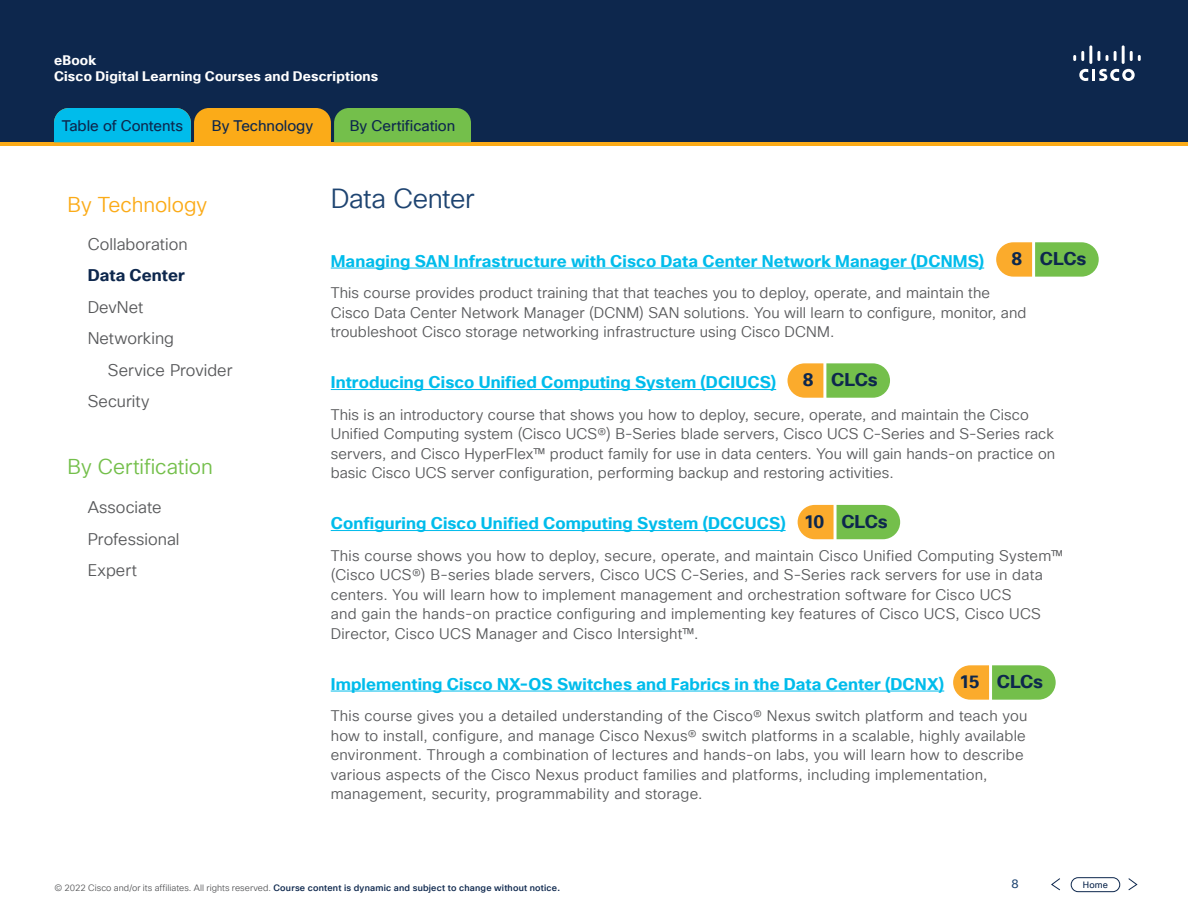
<style>
.page{position:relative;width:1188px;height:918px;background:#fff}
.page>*{position:absolute;margin:0;border:0;box-sizing:border-box;transform-origin:0 0}
.t1{font:27px "Cisco Sans TT Light";letter-spacing:-.02em;color:#1e4471}
.t2{font:21px "Cisco Sans TT Light";color:#74bf4b}
.t3{font:21px "Cisco Sans TT Light";letter-spacing:-.005em;color:#fbab18}
.t4{font:700 18px "Cisco Sans TT";letter-spacing:-.02em;color:#0d274d}
.t5{font:700 16.5px "Cisco Sans TT";letter-spacing:.005em;color:#00bceb}
.t6{font:16.5px/31.5px "Cisco Sans TT Light";color:#58595b}
.t7{font:700 16.5px "Cisco Sans TT";letter-spacing:.005em;color:#0d274d}
.t8{font:15px/19.5px "Cisco Sans TT Light";letter-spacing:.01em;color:#58595b}
.t9{font:15px "Cisco Sans TT";letter-spacing:-.005em;color:#0d274d}
.t10{font:700 13.5px/16.5px "Cisco Sans TT";letter-spacing:.015em;color:#fff}
.t11{font:12px "Cisco Sans TT";color:#1e4471}
.t12{font:500 9px "Cisco Sans TT";letter-spacing:.025em;color:#0d274d}
.t13{font:9px "Cisco Sans TT";color:#0d274d}
.s1{font-family:"Cisco Sans TT Light";font-weight:400;color:#58595b}
</style>
<div class="page">
<div style="left:1071px;top:877px;width:49px;height:15px;border:1px solid #0d274d;border-radius:7px"></div>
<svg style="left:1051px;top:878px;width:9px;height:13px"></svg>
<svg style="left:1128px;top:878px;width:10px;height:13px"></svg>
<div style="left:0;top:0;width:1188px;height:142px;background:#0d274d"></div>
<svg style="left:1079px;top:69px;width:56px;height:12px"></svg>
<svg style="left:1073px;top:51px;width:11px;height:10px"></svg>
<hr style="left:1089px;top:45px;width:3px;height:19px;background:#fff">
<svg style="left:1097px;top:51px;width:3px;height:10px"></svg>
<svg style="left:1106px;top:55px;width:2px;height:6px"></svg>
<svg style="left:1114px;top:51px;width:3px;height:10px"></svg>
<hr style="left:1122px;top:45px;width:3px;height:19px;background:#fff">
<svg style="left:1130px;top:51px;width:11px;height:10px"></svg>
<hr style="left:0;top:142px;width:1188px;height:4px;background:#fbab18">
<hr style="left:331px;top:268px;width:653px;height:1px;background:#00bceb">
<hr style="left:331px;top:389px;width:445px;height:1px;background:#00bceb">
<hr style="left:331px;top:530px;width:455px;height:1px;background:#00bceb">
<hr style="left:331px;top:691px;width:613px;height:1px;background:#00bceb">
<svg style="left:54px;top:108px;width:417px;height:34px;background:#76b26e"></svg>
<svg style="left:996px;top:242px;width:103px;height:35px;background:#aec057"></svg>
<svg style="left:787px;top:363px;width:103px;height:35px;background:#aec057"></svg>
<svg style="left:798px;top:505px;width:102px;height:34px;background:#abbe52"></svg>
<svg style="left:953px;top:665px;width:103px;height:35px;background:#aec057"></svg>
<p class="t10" style="left:54px;top:52px;width:326px">eBook<br>Cisco Digital Learning Courses and Descriptions</p>
<p class="t9" style="left:62px;top:116px;width:123px">Table of Contents</p>
<p class="t9" style="left:72px;top:116px;width:103px">By Technology</p>
<p class="t9" style="left:212px;top:116px;width:103px">By Technology</p>
<p class="t9" style="left:350px;top:116px;width:107px">By Certification</p>
<h2 class="t3" style="left:68px;top:191px;width:141px">By Technology</h2>
<p class="t6" style="left:88px;top:229px;width:101px">Collaboration</p>
<p class="t7" style="left:88px;top:265px;width:98px">Data Center</p>
<p class="t6" style="left:88px;top:292px;width:57px">DevNet</p>
<p class="t6" style="left:88px;top:323px;width:88px">Networking</p>
<p class="t6" style="left:108px;top:355px;width:126px">Service Provider</p>
<p class="t6" style="left:88px;top:386px;width:63px">Security</p>
<h2 class="t2" style="left:68px;top:453px;width:147px">By Certification</h2>
<p class="t6" style="left:88px;top:492px;width:93px">Associate<br>Professional<br>Expert</p>
<h1 class="t1" style="left:331px;top:181px;width:145px">Data Center</h1>
<p class="t4" style="left:1012px;top:247px;width:76px">8 CLCs</p>
<p class="t5" style="left:331px;top:250px;width:655px">Managing SAN Infrastructure with Cisco Data Center Network Manager (DCNMS)</p>
<p class="t8" style="left:331px;top:283px;width:697px">This course provides product training that that teaches you to deploy, operate, and maintain the<br>Cisco Data Center Network Manager (DCNM) SAN solutions. You will learn to configure, monitor, and troubleshoot Cisco storage networking infrastructure using Cisco DCNM.</p>
<p class="t5" style="left:331px;top:371px;width:447px">Introducing Cisco Unified Computing System (DCIUCS)</p>
<p class="t8" style="left:331px;top:405px;width:726px">This is an introductory course that shows you how to deploy, secure, operate, and maintain the Cisco Unified Computing system (Cisco UCS®) B-Series blade servers, Cisco UCS C-Series and S-Series rack servers, and Cisco HyperFlex™ product family for use in data centers. You will gain hands-on practice on basic Cisco UCS server configuration, performing backup and restoring activities.</p>
<p class="t5" style="left:331px;top:512px;width:456px">Configuring Cisco Unified Computing System (DCCUCS)</p>
<p class="t8" style="left:331px;top:546px;width:734px">This course shows you how to deploy, secure, operate, and maintain Cisco Unified Computing System™ (Cisco UCS®) B-series blade servers, Cisco UCS C-Series, and S-Series rack servers for use in data centers. You will learn how to implement management and orchestration software for Cisco UCS<br>and gain the hands-on practice configuring and implementing key features of Cisco UCS, Cisco UCS Director, Cisco UCS Manager and Cisco Intersight™.</p>
<p class="t5" style="left:331px;top:673px;width:615px">Implementing Cisco NX-OS Switches and Fabrics in the Data Center (DCNX)</p>
<p class="t8" style="left:331px;top:706px;width:698px">This course gives you a detailed understanding of the Cisco® Nexus switch platform and teach you how to install, configure, and manage Cisco Nexus® switch platforms in a scalable, highly available environment. Through a combination of lectures and hands-on labs, you will learn how to describe various aspects of the Cisco Nexus product families and platforms, including implementation, management, security, programmability and storage.</p>
<p class="t4" style="left:803px;top:368px;width:76px">8 CLCs</p>
<p class="t4" style="left:804px;top:509px;width:85px">10 CLCs</p>
<p class="t4" style="left:960px;top:670px;width:85px">15 CLCs</p>
<p class="t12" style="left:54px;top:882px;width:507px"><span class="s1">© 2022 Cisco and/or its affiliates. All rights reserved.</span> Course content is dynamic and subject to change without notice.</p>
<p class="t11" style="left:1011px;top:876px;width:9px">8</p>
<p class="t13" style="left:1083px;top:879px;width:27px">Home</p>
</div>
